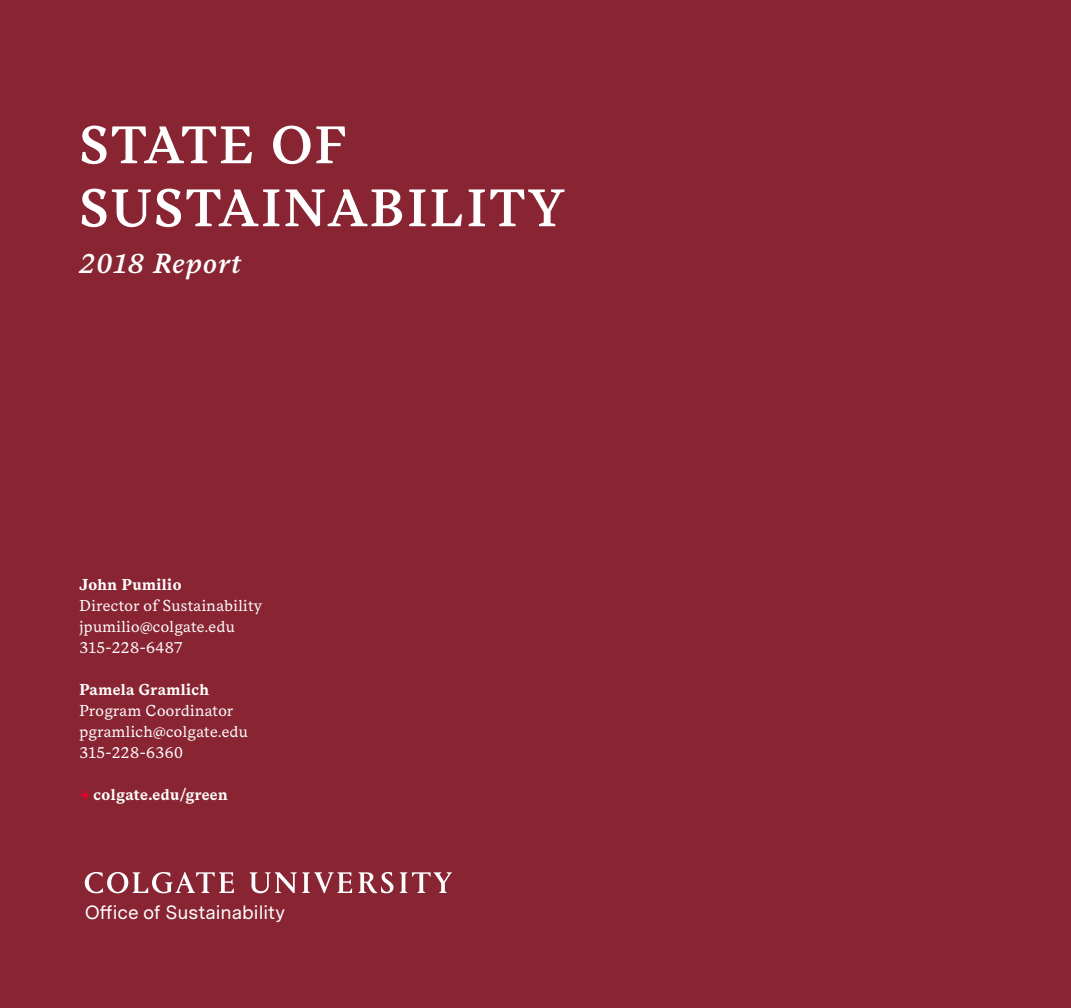
<style>
.page{position:relative;width:1071px;height:1008px;background:#892533}
.page>*{position:absolute;margin:0;border:0;box-sizing:border-box;transform-origin:0 0}
.t1{font:600 52.5px/63px "Messina Serif";letter-spacing:.05em;color:#fff}
.t2{font:italic 600 27.65px "Messina Serif";letter-spacing:.05em;color:#fff}
.t3{font:19.07px "Messina Sans";color:#fff}
.t4{font:15.75px/21px "Messina Serif";letter-spacing:.025em;color:#fff}
.t5{font:700 15.75px "Messina Serif";letter-spacing:.025em;color:#fff}
.s1{font-family:"Messina Sans";font-weight:900;color:#e8002a}
</style>
<div class="page">
<svg style="left:85px;top:872px;width:149px;height:21px"></svg>
<svg style="left:249px;top:872px;width:103px;height:21px"></svg>
<svg style="left:358px;top:872px;width:35px;height:21px"></svg>
<svg style="left:400px;top:872px;width:52px;height:21px"></svg>
<h1 class="t1" style="left:80px;top:117px;width:487px">STATE OF<br>SUSTAINABILITY</h1>
<h2 class="t2" style="left:79px;top:247px;width:163px">2018 Report</h2>
<p class="t5" style="left:79px;top:575px;width:104px">John Pumilio</p>
<p class="t4" style="left:79px;top:596px;width:184px">Director of Sustainability jpumilio@colgate.edu<br>315-228-6487</p>
<p class="t5" style="left:79px;top:680px;width:131px">Pamela Gramlich</p>
<p class="t4" style="left:79px;top:701px;width:170px">Program Coordinator pgramlich@colgate.edu<br>315-228-6360</p>
<p class="t5" style="left:79px;top:785px;width:150px"><span class="s1">→</span> colgate.edu/green</p>
<p class="t3" style="left:85px;top:900px;width:202px">Office of Sustainability</p>
</div>
